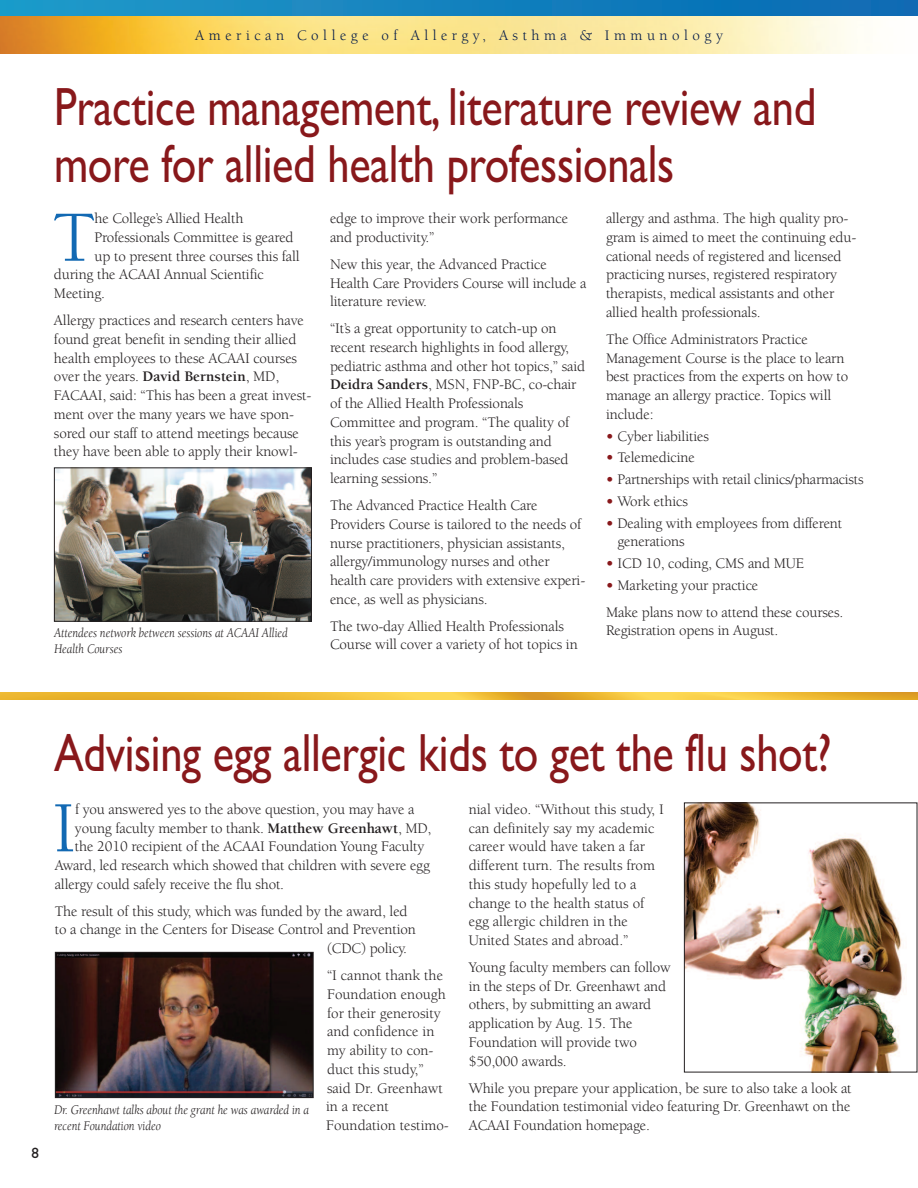
<style>
.page{position:relative;width:918px;height:1188px;background:#fff}
.page>*{position:absolute;margin:0;border:0;box-sizing:border-box;transform-origin:0 0}
.t1{font:73.95px "Berkeley";color:#1269b3}
.t2{font:54px/57px "Gill Sans";letter-spacing:-.01em;color:#88181b;scale:.82 1}
.t3{font:15px/18.8px "Berkeley";letter-spacing:-.01em;color:#231f20}
.t4{font:15px "Berkeley";letter-spacing:.3em;color:#001748}
.t5{font:15px "Gill Sans";color:#231f20}
.t6{font:italic 13.5px/16.5px "Berkeley";letter-spacing:-.005em;color:#231f20;scale:.9 1}
.s1{font-weight:700}
.s2{font-weight:700;color:#88181b}
</style>
<div class="page">
<svg style="left:0;top:693px;width:918px;height:7px"></svg>
<img style="left:0;top:16px;width:860px;height:38px">
<div style="left:0;top:0;width:918px;height:16px;background:linear-gradient(to right,#1f9bca,#0969b3)"></div>
<img style="left:57px;top:954px;width:255px;height:142px">
<div style="left:55px;top:952px;width:259px;height:146px;border:1px solid #231f20"></div>
<img style="left:686px;top:804px;width:219px;height:266px">
<div style="left:684px;top:802px;width:233px;height:270px;border:1px solid #231f20"></div>
<div style="left:904px;top:0;width:14px;height:16px;background:#1269b3"></div>
<img style="left:56px;top:469px;width:254px;height:151px">
<div style="left:54px;top:467px;width:258px;height:155px;border:1px solid #231f20"></div>
<p class="t4" style="left:195px;top:30px;width:529px">American College of Allergy, Asthma &amp; Immunology</p>
<h2 class="t2" style="left:54px;top:78px;width:931px">Practice management, literature review and more for allied health professionals</h2>
<h1 class="t1" style="left:53px;top:209px;width:44px">T</h1>
<p class="t3" style="left:94px;top:210px;width:150px">he College’s Allied Health</p>
<p class="t3" style="left:330px;top:210px;width:240px">edge to improve their work performance and productivity.”</p>
<p class="t3" style="left:330px;top:256px;width:258px">New this year, the Advanced Practice<br>Health Care Providers Course will include a literature review.</p>
<p class="t3" style="left:330px;top:320px;width:257px">“It’s a great opportunity to catch-up on recent research highlights in food allergy, pediatric asthma and other hot topics,” said <span class="s1">Deidra Sanders</span>, MSN, FNP-BC, co-chair of the Allied Health Professionals Committee and program. “The quality of this year’s program is outstanding and includes case studies and problem-based learning sessions.”</p>
<p class="t3" style="left:330px;top:497px;width:257px">The Advanced Practice Health Care Providers Course is tailored to the needs of nurse practitioners, physician assistants, allergy/immunology nurses and other health care providers with extensive experi&shy;ence, as well as physicians.</p>
<p class="t3" style="left:330px;top:618px;width:249px">The two-day Allied Health Professionals<br>Course will cover a variety of hot topics in</p>
<p class="t3" style="left:606px;top:210px;width:252px">allergy and asthma. The high quality pro&shy;gram is aimed to meet the continuing edu&shy;cational needs of registered and licensed practicing nurses, registered respiratory therapists, medical assistants and other allied health professionals.</p>
<p class="t3" style="left:606px;top:331px;width:244px">The Office Administrators Practice Management Course is the place to learn best practices from the experts on how to manage an allergy practice. Topics will include:</p>
<p class="t3" style="left:606px;top:428px;width:104px"><span class="s2">•</span> Cyber liabilities</p>
<p class="t3" style="left:606px;top:450px;width:90px"><span class="s2">•</span> Telemedicine</p>
<p class="t3" style="left:606px;top:471px;width:259px"><span class="s2">•</span> Partnerships with retail clinics/pharmacists</p>
<p class="t3" style="left:606px;top:493px;width:83px"><span class="s2">•</span> Work ethics</p>
<p class="t3" style="left:617px;top:515px;width:226px;text-indent:-11px"><span class="s2">•</span> Dealing with employees from different generations</p>
<p class="t3" style="left:606px;top:555px;width:200px"><span class="s2">•</span> ICD 10, coding, CMS and MUE</p>
<p class="t3" style="left:606px;top:573px;width:239px;line-height:26.8px"><span class="s2">•</span> Marketing your practice<br>Make plans now to attend these courses.</p>
<p class="t3" style="left:606px;top:623px;width:174px">Registration opens in August.</p>
<p class="t3" style="left:95px;top:229px;width:201px">Professionals Committee is geared</p>
<p class="t3" style="left:94px;top:248px;width:207px">up to present three courses this fall</p>
<p class="t3" style="left:54px;top:267px;width:211px">during the ACAAI Annual Scientific</p>
<p class="t3" style="left:54px;top:285px;width:53px">Meeting.</p>
<p class="t3" style="left:54px;top:312px;width:259px">Allergy practices and research centers have found great benefit in sending their allied health employees to these ACAAI courses over the years. <span class="s1">David Bernstein</span>, MD, FACAAI, said: “This has been a great invest&shy;ment over the many years we have spon&shy;sored our staff to attend meetings because they have been able to apply their knowl-</p>
<p class="t6" style="left:54px;top:625px;width:261px">Attendees network between sessions at ACAAI Allied<br>Health Courses</p>
<p class="t5" style="left:32px;top:1144px;width:9px">8</p>
<h2 class="t2" style="left:54px;top:724px;width:950px">Advising egg allergic kids to get the flu shot?</h2>
<h1 class="t1" style="left:52px;top:799px;width:25px">I</h1>
<p class="t3" style="left:75px;top:801px;width:341px">f you answered yes to the above question, you may have a</p>
<p class="t3" style="left:75px;top:820px;width:358px">young faculty member to thank. <span class="s1">Matthew Greenhawt</span>, MD,</p>
<p class="t3" style="left:75px;top:839px;width:351px">the 2010 recipient of the ACAAI Foundation Young Faculty</p>
<p class="t3" style="left:55px;top:857px;width:377px">Award, led research which showed that children with severe egg</p>
<p class="t3" style="left:55px;top:876px;width:231px">allergy could safely receive the flu shot.</p>
<p class="t3" style="left:55px;top:903px;width:354px">The result of this study, which was funded by the award, led</p>
<p class="t3" style="left:55px;top:922px;width:363px">to a change in the Centers for Disease Control and Prevention</p>
<p class="t3" style="left:327px;top:940px;width:82px">(CDC) policy.</p>
<p class="t3" style="left:326px;top:967px;width:124px">“I cannot thank the<br>Foundation enough for their generosity and confidence in my ability to con&shy;duct this study,” said Dr. Greenhawt in a recent<br>Foundation testimo-</p>
<p class="t6" style="left:54px;top:1102px;width:285px">Dr. Greenhawt talks about the grant he was awarded in a recent Foundation video</p>
<p class="t3" style="left:469px;top:801px;width:197px">nial video. “Without this study, I can definitely say my academic career would have taken a far different turn. The results from this study hopefully led to a change to the health status of egg allergic children in the<br>United States and abroad.”</p>
<p class="t3" style="left:469px;top:959px;width:204px">Young faculty members can follow in the steps of Dr. Greenhawt and others, by submitting an award application by Aug. 15. The<br>Foundation will provide two $50,000 awards.</p>
<p class="t3" style="left:469px;top:1080px;width:385px;text-align:justify">While you prepare your application, be sure to also take a look at the Foundation testimonial video featuring Dr. Greenhawt on the ACAAI Foundation homepage.</p>
</div>
